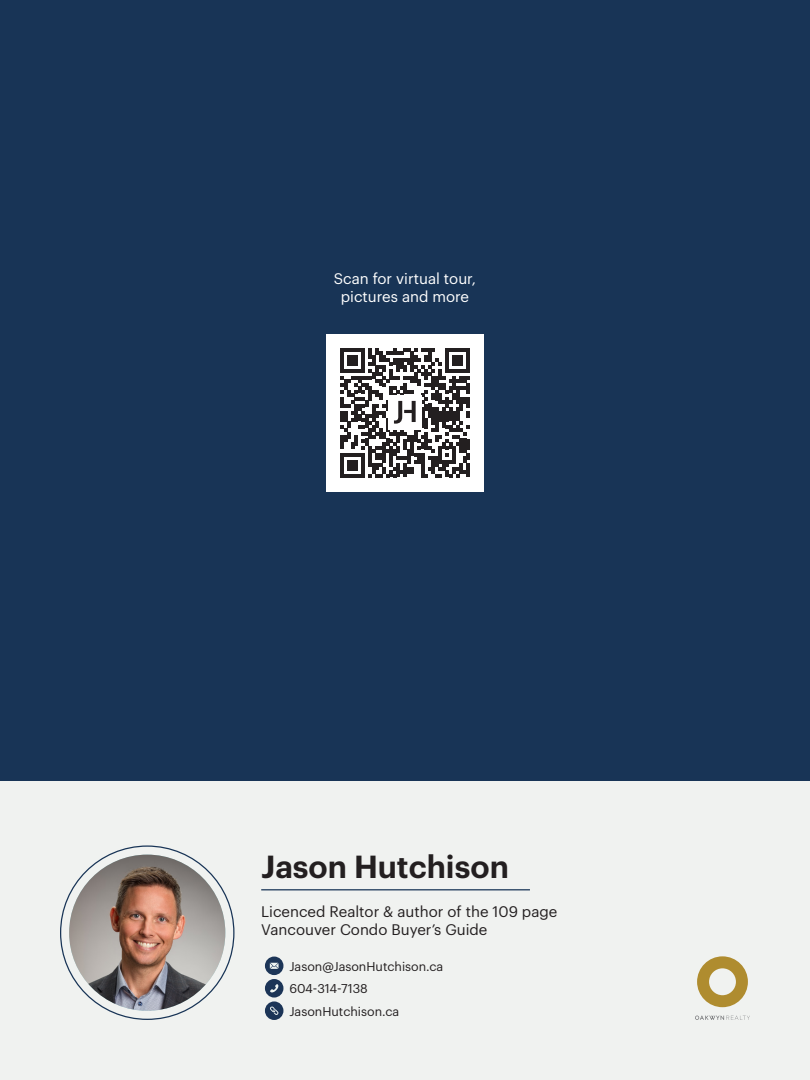
<style>
.page{position:relative;width:810px;height:1080px;background:#f0f2f0}
.page>*{position:absolute;margin:0;border:0;box-sizing:border-box;transform-origin:0 0}
.t1{font:600 31.25px "Graphik";color:#231f20}
.t2{font:15px/18px "Graphik";color:#231f20}
.t3{font:15px/18px "Graphik";color:#fff;text-align:center}
.t4{font:12.5px "Graphik";color:#231f20}
</style>
<div class="page">
<div style="left:0;top:0;width:810px;height:780px;background:#183456"></div>
<div style="left:327px;top:334px;width:157px;height:157px;background:#fff"></div>
<svg style="left:341px;top:348px;width:129px;height:129px"></svg>
<img style="left:69px;top:855px;width:156px;height:156px;border-radius:78px">
<hr style="left:261px;top:889px;width:269px;height:1px;background:#183456">
<div style="left:265px;top:1001px;width:18px;height:19px;background:#1c3557;border-radius:50%"></div>
<svg style="left:270px;top:1006px;width:9px;height:9px"></svg>
<div style="left:265px;top:979px;width:18px;height:19px;background:#1c3557;border-radius:50%"></div>
<svg style="left:270px;top:984px;width:8px;height:9px"></svg>
<div style="left:265px;top:957px;width:18px;height:18px;background:#1c3557;border-radius:50%"></div>
<svg style="left:270px;top:963px;width:9px;height:6px"></svg>
<svg style="left:697px;top:956px;width:51px;height:51px"></svg>
<svg style="left:695px;top:1015px;width:55px;height:5px"></svg>
<p class="t3" style="left:334px;top:269px;width:144px">Scan for virtual tour, pictures and more</p>
<p class="t1" style="left:261px;top:843px;width:249px">Jason Hutchison</p>
<p class="t2" style="left:261px;top:901px;width:298px">Licenced Realtor &amp; author of the 109 page<br>Vancouver Condo Buyer’s Guide</p>
<p class="t4" style="left:289px;top:957px;width:155px">Jason@JasonHutchison.ca</p>
<p class="t4" style="left:289px;top:979px;width:80px">604-314-7138</p>
<p class="t4" style="left:289px;top:1002px;width:111px">JasonHutchison.ca</p>
</div>
